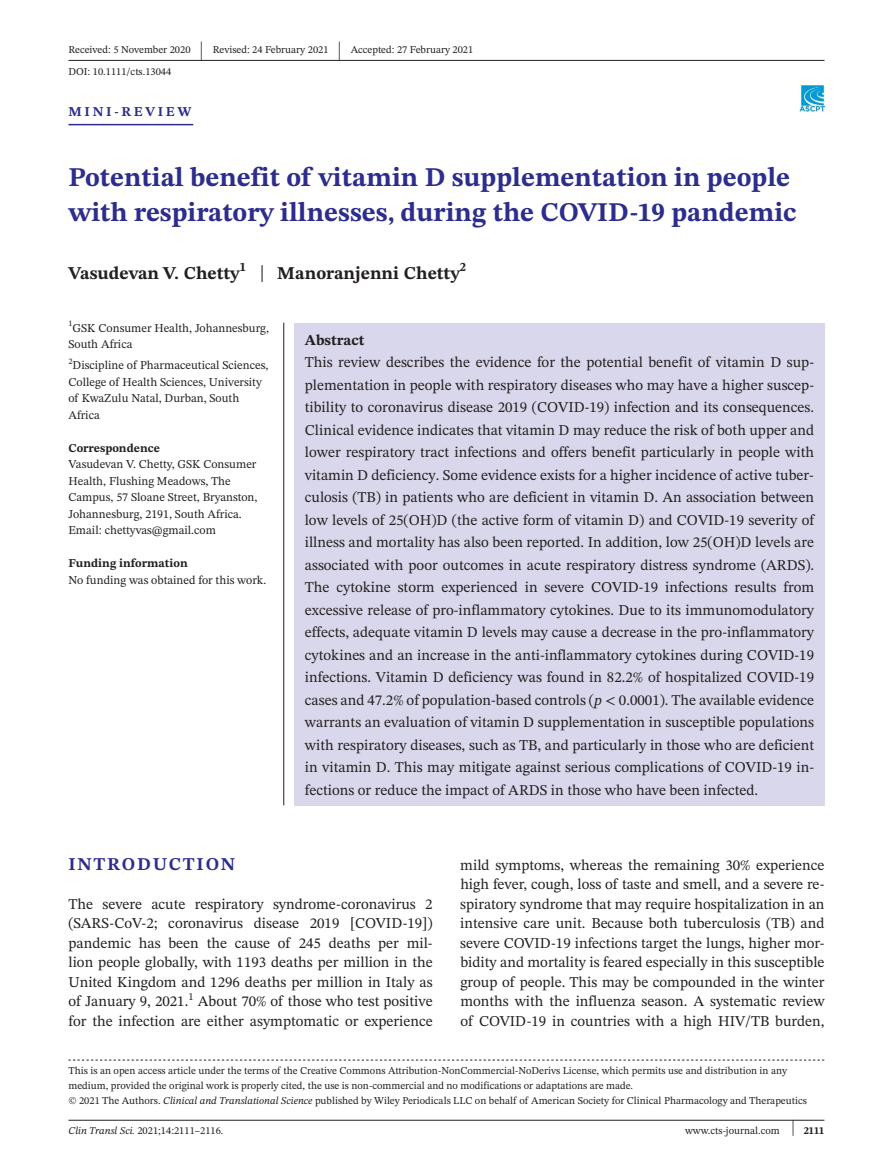
<style>
.page{position:relative;width:893px;height:1174px;background:#fff}
.page>*{position:absolute;margin:0;border:0;box-sizing:border-box;transform-origin:0 0}
.t1{font:700 27px/34.5px "STIX Two Text";color:#2c2d8c}
.t2{font:25.65px "STIX Two Text";color:#231f20;scale:.49 1}
.t3{font:700 18px "STIX Two Text";color:#231f20}
.t4{font:700 18px "STIX Two Text";letter-spacing:.1em;color:#2c2d8c}
.t5{font:15px/22.5px "STIX Two Text";color:#231f20;text-align:justify}
.t6{font:700 15px "STIX Two Text";color:#231f20}
.t7{font:700 13.5px "STIX Two Text";letter-spacing:.2em;color:#2c2d8c}
.t8{font:12px/16.5px "STIX Two Text";color:#231f20}
.t9{font:700 12px "STIX Two Text";color:#231f20}
.t10{font:10.5px/15px "STIX Two Text";color:#231f20}
.s1{font-weight:400;font-size:23.4px}
.s2{font-style:italic}
.s3{font-size:22.2px}
.s4{font-weight:700}
</style>
<div class="page">
<hr style="left:68px;top:1119px;width:756px;height:1px;background:#231f20">
<img style="left:799px;top:85px;width:25px;height:26px">
<hr style="left:68px;top:60px;width:756px;height:1px;background:#231f20">
<hr style="left:68px;top:124px;width:125px;height:1px;background:#2c2d8c">
<svg style="left:68px;top:1059px;width:756px;height:1px"></svg>
<div style="left:294px;top:323px;width:530px;height:482px;background:#d9d7eb"></div>
<hr style="left:283px;top:323px;width:1px;height:482px;background:#231f20">
<p class="t10" style="left:68px;top:42px;width:124px">Received: 5 November 2020</p>
<h2 class="t2" style="left:200px;top:32px;width:8px">|</h2>
<p class="t10" style="left:213px;top:42px;width:117px">Revised: 24 February 2021</p>
<h2 class="t2" style="left:338px;top:32px;width:8px">|</h2>
<p class="t10" style="left:351px;top:42px;width:124px">Accepted: 27 February 2021</p>
<p class="t10" style="left:68px;top:64px;width:104px">DOI: 10.1111/cts.13044</p>
<p class="t7" style="left:68px;top:101px;width:125px">MINI--REVIEW</p>
<h1 class="t1" style="left:68px;top:161px;width:730px">Potential benefit of vitamin D supplementation in people with respiratory illnesses, during the COVID--19 pandemic</h1>
<p class="t3" style="left:68px;top:260px;width:399px">Vasudevan V. Chetty<sup>1</sup> <span class="s1">|</span> Manoranjenni Chetty<sup>2</sup></p>
<p class="t8" style="left:68px;top:319px;width:202px"><sup>1</sup>GSK Consumer Health, Johannesburg,<br>South Africa</p>
<p class="t8" style="left:68px;top:357px;width:201px"><sup>2</sup>Discipline of Pharmaceutical Sciences,<br>College of Health Sciences, University of KwaZulu Natal, Durban, South<br>Africa</p>
<p class="t9" style="left:68px;top:439px;width:93px">Correspondence</p>
<p class="t8" style="left:68px;top:456px;width:191px">Vasudevan V. Chetty, GSK Consumer Health, Flushing Meadows, The Campus, 57 Sloane Street, Bryanston, Johannesburg, 2191, South Africa.<br>Email: chettyvas@gmail.com</p>
<p class="t9" style="left:68px;top:555px;width:121px">Funding information</p>
<p class="t8" style="left:68px;top:571px;width:199px">No funding was obtained for this work.</p>
<p class="t6" style="left:305px;top:329px;width:61px">Abstract</p>
<p class="t5" style="left:305px;top:351px;width:511px">This review describes the evidence for the potential benefit of vitamin D sup&shy;plementation in people with respiratory diseases who may have a higher suscep&shy;tibility to coronavirus disease 2019 (COVID-19) infection and its consequences.<br>Clinical evidence indicates that vitamin D may reduce the risk of both upper and lower respiratory tract infections and offers benefit particularly in people with vitamin D deficiency. Some evidence exists for a higher incidence of active tuber&shy;culosis (TB) in patients who are deficient in vitamin D. An association between low levels of 25(OH)D (the active form of vitamin D) and COVID-19 severity of illness and mortality has also been reported. In addition, low 25(OH)D levels are associated with poor outcomes in acute respiratory distress syndrome (ARDS).<br>The cytokine storm experienced in severe COVID-19 infections results from excessive release of pro-inflammatory cytokines. Due to its immunomodulatory effects, adequate vitamin D levels may cause a decrease in the pro-inflammatory cytokines and an increase in the anti-inflammatory cytokines during COVID-19 infections. Vitamin D deficiency was found in 82.2% of hospitalized COVID-19 cases and 47.2% of population-based controls (<span class="s2">p</span> &lt; 0.0001). The available evidence warrants an evaluation of vitamin D supplementation in susceptible populations with respiratory diseases, such as TB, and particularly in those who are deficient in vitamin D. This may mitigate against serious complications of COVID-19 in&shy;fections or reduce the impact of ARDS in those who have been infected.</p>
<p class="t4" style="left:68px;top:851px;width:168px">INTRODUCTION</p>
<p class="t5" style="left:68px;top:894px;width:366px;line-height:19.5px">The severe acute respiratory syndrome-coronavirus 2 (SARS-CoV-2; coronavirus disease 2019 [COVID-19]) pandemic has been the cause of 245 deaths per mil&shy;lion people globally, with 1193 deaths per million in the United Kingdom and 1296 deaths per million in Italy as of January 9, 2021.</p>
<p class="t10" style="left:188px;top:988px;width:7px">1</p>
<p class="t5" style="left:68px;top:991px;width:366px;line-height:19.5px;text-align:right">About 70% of those who test positive<br>for the infection are either asymptomatic or experience</p>
<p class="t5" style="left:460px;top:855px;width:366px;line-height:19.5px">mild symptoms, whereas the remaining 30% experience high fever, cough, loss of taste and smell, and a severe re&shy;spiratory syndrome that may require hospitalization in an intensive care unit. Because both tuberculosis (TB) and severe COVID-19 infections target the lungs, higher mor&shy;bidity and mortality is feared especially in this susceptible group of people. This may be compounded in the winter months with the influenza season. A systematic review of COVID-19 in countries with a high HIV/TB burden,</p>
<p class="t10" style="left:68px;top:1063px;width:740px">This is an open access article under the terms of the Creative Commons Attribution-NonCommercial-NoDerivs License, which permits use and distribution in any medium, provided the original work is properly cited, the use is non-commercial and no modifications or adaptations are made.<br>© 2021 The Authors. <span class="s2">Clinical and Translational Science</span> published by Wiley Periodicals LLC on behalf of American Society for Clinical Pharmacology and Therapeutics</p>
<p class="t10" style="left:68px;top:1123px;width:157px"><span class="s2">Clin Transl Sci.</span> 2021;14:2111–2116.</p>
<p class="t10" style="left:685px;top:1123px;width:141px">www.cts-journal.com <span class="s3">|</span> <span class="s4">2111</span></p>
</div>
